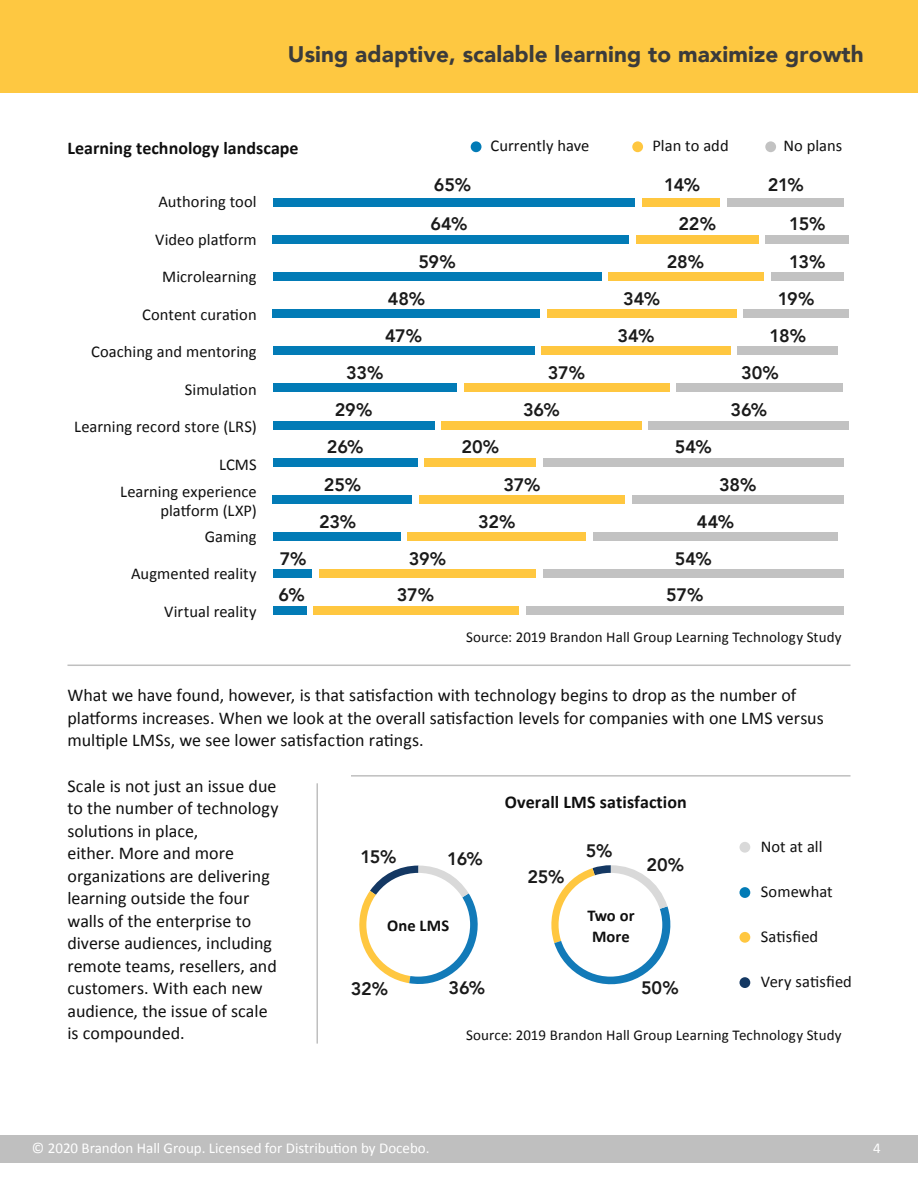
<style>
.page{position:relative;width:918px;height:1188px;background:#fff}
.page>*{position:absolute;margin:0;border:0;box-sizing:border-box;transform-origin:0 0}
.t1{font:900 22.5px "Avenir";letter-spacing:.005em;color:#3b3b3b}
.body_copy{font:18px/22.5px "Calibri";color:#0f0f0f}
.body_copy-2{font:800 18px "Avenir";letter-spacing:-.01em;color:#1a1a1a}
.body_copy-3{font:700 18px "Calibri";color:#0f0f0f}
.body_copy-4{font:16.5px/19.5px "Calibri";letter-spacing:.005em;color:#0f0f0f;text-align:right}
.body_copy-5{font:700 16.5px/21px "Calibri";letter-spacing:.01em;color:#0f0f0f}
.source_line{font:15px "Calibri";letter-spacing:.01em;color:#0f0f0f}
.t2{font:15px "Calibri";color:#fff}
</style>
<div class="page">
<div style="left:0;top:0;width:918px;height:92px;background:#fec841"></div>
<div style="left:0;top:1136px;width:918px;height:27px;background:#bfbfbf"></div>
<div style="left:727px;top:198px;width:116px;height:8px;background:#c2c2c2"></div>
<div style="left:766px;top:235px;width:83px;height:9px;background:#c2c2c2"></div>
<div style="left:771px;top:272px;width:72px;height:9px;background:#c2c2c2"></div>
<div style="left:743px;top:309px;width:106px;height:9px;background:#c2c2c2"></div>
<div style="left:738px;top:347px;width:100px;height:8px;background:#c2c2c2"></div>
<div style="left:677px;top:384px;width:166px;height:8px;background:#c2c2c2"></div>
<div style="left:649px;top:421px;width:200px;height:8px;background:#c2c2c2"></div>
<div style="left:543px;top:458px;width:300px;height:8px;background:#c2c2c2"></div>
<div style="left:632px;top:495px;width:211px;height:9px;background:#c2c2c2"></div>
<div style="left:593px;top:532px;width:245px;height:9px;background:#c2c2c2"></div>
<div style="left:543px;top:570px;width:300px;height:8px;background:#c2c2c2"></div>
<div style="left:526px;top:607px;width:317px;height:8px;background:#c2c2c2"></div>
<div style="left:642px;top:198px;width:78px;height:8px;background:#ffc740"></div>
<div style="left:636px;top:235px;width:122px;height:9px;background:#ffc740"></div>
<div style="left:608px;top:272px;width:156px;height:9px;background:#ffc740"></div>
<div style="left:547px;top:309px;width:189px;height:9px;background:#ffc740"></div>
<div style="left:541px;top:347px;width:190px;height:8px;background:#ffc740"></div>
<div style="left:464px;top:384px;width:205px;height:8px;background:#ffc740"></div>
<div style="left:441px;top:421px;width:201px;height:8px;background:#ffc740"></div>
<div style="left:425px;top:458px;width:111px;height:8px;background:#ffc740"></div>
<div style="left:419px;top:495px;width:206px;height:9px;background:#ffc740"></div>
<div style="left:408px;top:532px;width:178px;height:9px;background:#ffc740"></div>
<div style="left:319px;top:570px;width:217px;height:8px;background:#ffc740"></div>
<div style="left:313px;top:607px;width:206px;height:8px;background:#ffc740"></div>
<div style="left:273px;top:198px;width:362px;height:8px;background:#027bb6"></div>
<div style="left:273px;top:235px;width:356px;height:9px;background:#027bb6"></div>
<div style="left:273px;top:272px;width:328px;height:9px;background:#027bb6"></div>
<div style="left:273px;top:309px;width:267px;height:9px;background:#027bb6"></div>
<div style="left:273px;top:347px;width:261px;height:8px;background:#027bb6"></div>
<div style="left:273px;top:384px;width:184px;height:8px;background:#027bb6"></div>
<div style="left:273px;top:421px;width:161px;height:8px;background:#027bb6"></div>
<div style="left:273px;top:458px;width:145px;height:8px;background:#027bb6"></div>
<div style="left:273px;top:495px;width:139px;height:9px;background:#027bb6"></div>
<div style="left:273px;top:532px;width:128px;height:9px;background:#027bb6"></div>
<div style="left:273px;top:570px;width:39px;height:8px;background:#027bb6"></div>
<div style="left:273px;top:607px;width:33px;height:8px;background:#027bb6"></div>
<hr style="left:68px;top:665px;width:782px;height:1px;background:#bfbfbf">
<hr style="left:351px;top:775px;width:499px;height:2px;background:#bfbfbf">
<div style="left:471px;top:141px;width:10px;height:11px;background:#027bb6;border-radius:50%"></div>
<div style="left:632px;top:141px;width:11px;height:11px;background:#ffc740;border-radius:50%"></div>
<div style="left:765px;top:141px;width:11px;height:11px;background:#c2c2c2;border-radius:50%"></div>
<svg style="left:359px;top:866px;width:119px;height:118px"></svg>
<div style="left:366px;top:873px;width:104px;height:104px;background:#fff;border-radius:50%"></div>
<svg style="left:551px;top:865px;width:120px;height:120px"></svg>
<div style="left:559px;top:873px;width:103px;height:104px;background:#fff;border-radius:50%"></div>
<div style="left:740px;top:842px;width:10px;height:11px;background:#d9d9d9;border-radius:50%"></div>
<div style="left:740px;top:932px;width:10px;height:11px;background:#ffc740;border-radius:50%"></div>
<div style="left:740px;top:887px;width:10px;height:11px;background:#027bb6;border-radius:50%"></div>
<div style="left:740px;top:977px;width:10px;height:11px;background:#143863;border-radius:50%"></div>
<hr style="left:316px;top:783px;width:2px;height:261px;background:#bfbfbf">
<p class="t1" style="left:288px;top:34px;width:577px">Using adaptive, scalable learning to maximize growth</p>
<p class="body_copy-3" style="left:68px;top:137px;width:233px">Learning technology landscape</p>
<p class="body_copy-4" style="left:490px;top:135px;width:101px">Currently have</p>
<p class="body_copy-4" style="left:652px;top:135px;width:78px">Plan to add</p>
<p class="body_copy-4" style="left:783px;top:135px;width:60px">No plans</p>
<p class="body_copy-4" style="left:158px;top:191px;width:100px">Authoring tool</p>
<p class="body_copy-4" style="left:155px;top:229px;width:103px">Video platform</p>
<p class="body_copy-4" style="left:162px;top:266px;width:96px">Microlearning</p>
<p class="body_copy-4" style="left:142px;top:304px;width:116px">Content curation</p>
<p class="body_copy-4" style="left:91px;top:341px;width:167px">Coaching and mentoring</p>
<p class="body_copy-4" style="left:185px;top:379px;width:73px">Simulation</p>
<p class="body_copy-4" style="left:74px;top:416px;width:184px">Learning record store (LRS)</p>
<p class="body_copy-4" style="left:219px;top:454px;width:39px">LCMS</p>
<p class="body_copy-4" style="left:120px;top:481px;width:138px">Learning experience platform (LXP)</p>
<p class="body_copy-4" style="left:205px;top:526px;width:53px">Gaming</p>
<p class="body_copy-4" style="left:131px;top:563px;width:127px">Augmented reality</p>
<p class="body_copy-4" style="left:164px;top:601px;width:94px">Virtual reality</p>
<p class="body_copy-2" style="left:434px;top:171px;width:39px">65%</p>
<p class="body_copy-2" style="left:430px;top:210px;width:39px">64%</p>
<p class="body_copy-2" style="left:418px;top:248px;width:39px">59%</p>
<p class="body_copy-2" style="left:388px;top:284px;width:39px">48%</p>
<p class="body_copy-2" style="left:385px;top:322px;width:38px">47%</p>
<p class="body_copy-2" style="left:664px;top:171px;width:37px">14%</p>
<p class="body_copy-2" style="left:679px;top:210px;width:39px">22%</p>
<p class="body_copy-2" style="left:768px;top:171px;width:38px">21%</p>
<p class="body_copy-2" style="left:789px;top:210px;width:38px">15%</p>
<p class="body_copy-2" style="left:667px;top:248px;width:39px">28%</p>
<p class="body_copy-2" style="left:789px;top:248px;width:38px">13%</p>
<p class="body_copy-2" style="left:623px;top:284px;width:38px">34%</p>
<p class="body_copy-2" style="left:778px;top:284px;width:38px">19%</p>
<p class="body_copy-2" style="left:618px;top:322px;width:38px">34%</p>
<p class="body_copy-2" style="left:770px;top:322px;width:38px">18%</p>
<p class="body_copy-2" style="left:346px;top:359px;width:39px">33%</p>
<p class="body_copy-2" style="left:335px;top:396px;width:39px">29%</p>
<p class="body_copy-2" style="left:523px;top:396px;width:38px">36%</p>
<p class="body_copy-2" style="left:731px;top:396px;width:38px">36%</p>
<p class="body_copy-2" style="left:327px;top:433px;width:38px">26%</p>
<p class="body_copy-2" style="left:461px;top:433px;width:39px">20%</p>
<p class="body_copy-2" style="left:675px;top:433px;width:38px">54%</p>
<p class="body_copy-2" style="left:324px;top:470px;width:39px">25%</p>
<p class="body_copy-2" style="left:503px;top:470px;width:39px">37%</p>
<p class="body_copy-2" style="left:719px;top:470px;width:39px">38%</p>
<p class="body_copy-2" style="left:319px;top:507px;width:39px">23%</p>
<p class="body_copy-2" style="left:478px;top:507px;width:39px">32%</p>
<p class="body_copy-2" style="left:697px;top:507px;width:39px">44%</p>
<p class="body_copy-2" style="left:548px;top:359px;width:39px">37%</p>
<p class="body_copy-2" style="left:741px;top:359px;width:39px">30%</p>
<p class="body_copy-2" style="left:280px;top:545px;width:28px">7%</p>
<p class="body_copy-2" style="left:409px;top:545px;width:39px">39%</p>
<p class="body_copy-2" style="left:675px;top:545px;width:38px">54%</p>
<p class="body_copy-2" style="left:279px;top:581px;width:28px">6%</p>
<p class="body_copy-2" style="left:397px;top:581px;width:39px">37%</p>
<p class="body_copy-2" style="left:666px;top:581px;width:39px">57%</p>
<p class="source_line" style="left:466px;top:628px;width:377px">Source: 2019 Brandon Hall Group Learning Technology Study</p>
<p class="body_copy" style="left:68px;top:683px;width:758px">What we have found, however, is that satisfaction with technology begins to drop as the number of platforms increases. When we look at the overall satisfaction levels for companies with one LMS versus multiple LMSs, we see lower satisfaction ratings.</p>
<p class="body_copy" style="left:67px;top:774px;width:213px">Scale is not just an issue due to the number of technology solutions in place,<br>either. More and more organizations are delivering learning outside the four walls of the enterprise to diverse audiences, including remote teams, resellers, and customers. With each new audience, the issue of scale is compounded.</p>
<p class="body_copy-3" style="left:505px;top:791px;width:183px">Overall LMS satisfaction</p>
<p class="body_copy-4" style="left:761px;top:836px;width:63px">Not at all</p>
<p class="body_copy-4" style="left:761px;top:881px;width:74px">Somewhat</p>
<p class="body_copy-4" style="left:761px;top:926px;width:59px">Satisfied</p>
<p class="body_copy-4" style="left:761px;top:971px;width:93px">Very satisfied</p>
<p class="body_copy-2" style="left:586px;top:837px;width:28px">5%</p>
<p class="body_copy-2" style="left:360px;top:843px;width:38px">15%</p>
<p class="body_copy-2" style="left:447px;top:844px;width:37px">16%</p>
<p class="body_copy-2" style="left:647px;top:850px;width:39px">20%</p>
<p class="body_copy-2" style="left:527px;top:862px;width:39px">25%</p>
<p class="body_copy-5" style="left:387px;top:914px;width:64px">One LMS</p>
<p class="body_copy-5" style="left:587px;top:904px;width:49px">Two or<br>More</p>
<p class="body_copy-2" style="left:449px;top:974px;width:38px">36%</p>
<p class="body_copy-2" style="left:641px;top:974px;width:39px">50%</p>
<p class="body_copy-2" style="left:351px;top:975px;width:39px">32%</p>
<p class="source_line" style="left:466px;top:1025px;width:377px">Source: 2019 Brandon Hall Group Learning Technology Study</p>
<p class="t2" style="left:32px;top:1138px;width:399px">© 2020 Brandon Hall Group. Licensed for Distribution by Docebo.</p>
<p class="t2" style="left:873px;top:1138px;width:9px">4</p>
</div>
